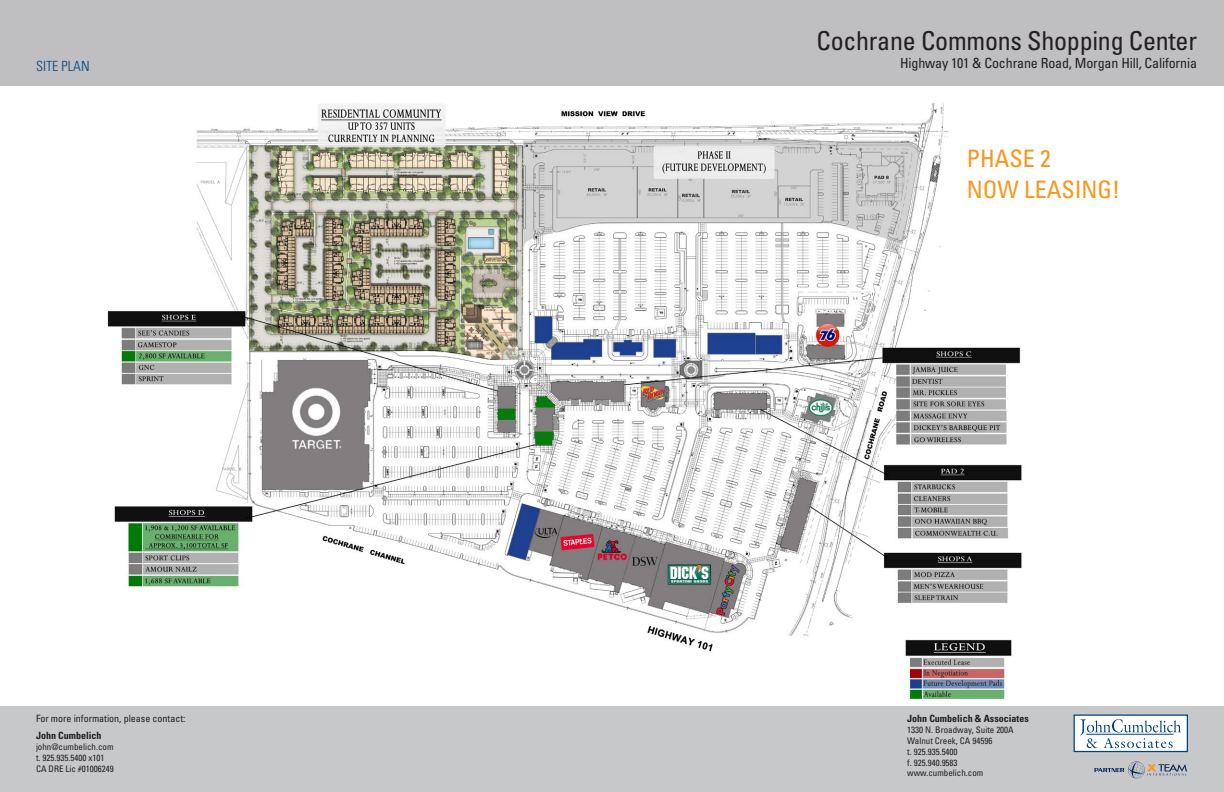
<style>
.page{position:relative;width:1224px;height:792px;background:#fff}
.page>*{position:absolute;margin:0;border:0;box-sizing:border-box;transform-origin:0 0}
.t1{font:condensed 26px "Univers";letter-spacing:-.01em;color:#231f20}
.Regular_body_title{font:condensed 24px "Univers";color:#f7971d}
.t2{font:condensed 14px "Univers";letter-spacing:-.01em;color:#231f20}
.t3{font:300 condensed 14px "Univers";color:#00447b}
.address-name{font:700 condensed 10px "Univers";color:#231f20}
.t4{font:condensed 10px "Univers";color:#231f20}
.address-info{font:condensed 9px "Univers";color:#231f20}
</style>
<div class="page">
<div style="left:0;top:0;width:1224px;height:90px;background:#bfbec0"></div>
<div style="left:0;top:703px;width:1224px;height:89px;background:#c7c8ca"></div>
<svg style="left:1094px;top:761px;width:93px;height:18px"></svg>
<div style="left:1074px;top:714px;width:114px;height:38px;background:#fff;border:1px solid #00447b"></div>
<svg style="left:1080px;top:719px;width:101px;height:29px"></svg>
<hr style="left:1086px;top:734px;width:88px;height:1px;background:#00447b">
<hr style="left:0;top:86px;width:1224px;height:4px;background:#fff">
<img style="left:107px;top:103px;width:915px;height:596px">
<hr style="left:0;top:702px;width:1224px;height:4px;background:#fff">
<div style="left:101px;top:589px;width:337px;height:115px;background:#fff"></div>
<div style="left:318px;top:629px;width:318px;height:33px;background:#fff"></div>
<div style="left:318px;top:662px;width:569px;height:44px;background:#fff"></div>
<h1 class="t1" style="left:817px;top:24px;width:382px">Cochrane Commons Shopping Center</h1>
<h3 class="t3" style="left:36px;top:57px;width:55px">SITE PLAN</h3>
<h3 class="t2" style="left:900px;top:54px;width:298px">Highway 101 &amp; Cochrane Road, Morgan Hill, California</h3>
<p class="t4" style="left:36px;top:713px;width:151px">For more information, please contact:</p>
<p class="address-name" style="left:36px;top:730px;width:67px">John Cumbelich</p>
<p class="address-info" style="left:36px;top:741px;width:79px">john@cumbelich.com</p>
<p class="address-info" style="left:36px;top:752px;width:70px">t. 925.935.5400 x101</p>
<p class="address-info" style="left:36px;top:763px;width:79px">CA DRE Lic #01006249</p>
<p class="Regular_body_title" style="left:967px;top:144px;width:85px">PHASE 2</p>
<p class="Regular_body_title" style="left:967px;top:174px;width:155px">NOW LEASING!</p>
<p class="address-name" style="left:907px;top:713px;width:123px">John Cumbelich &amp; Associates</p>
<p class="address-info" style="left:907px;top:724px;width:108px">1330 N. Broadway, Suite 200A</p>
<p class="address-info" style="left:907px;top:735px;width:87px">Walnut Creek, CA 94596</p>
<p class="address-info" style="left:907px;top:746px;width:52px">t. 925.935.5400</p>
<p class="address-info" style="left:907px;top:757px;width:52px">f. 925.940.9583</p>
<p class="address-info" style="left:907px;top:768px;width:78px">www.cumbelich.com</p>
</div>
